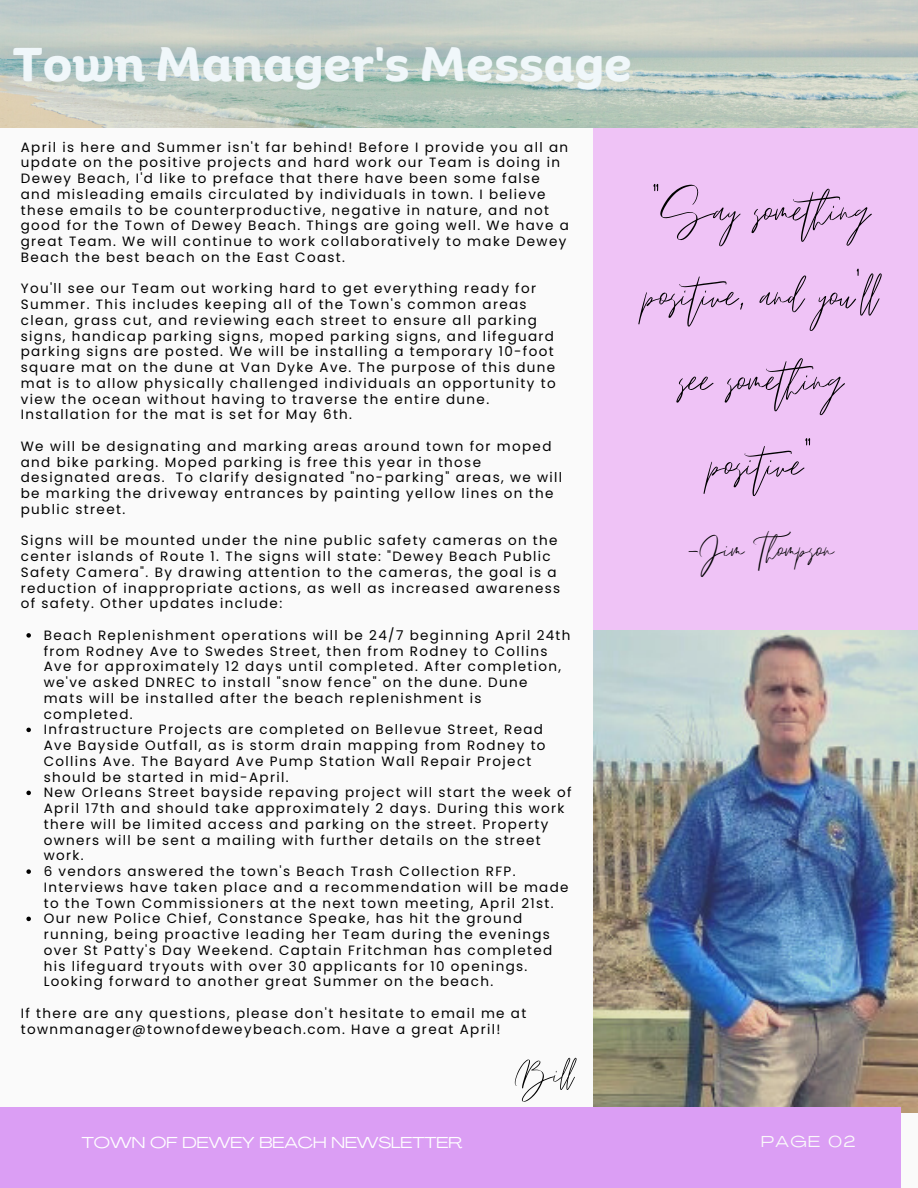
<style>
.page{position:relative;width:918px;height:1188px;background:#fafafa}
.page>*{position:absolute;margin:0;border:0;box-sizing:border-box;transform-origin:0 0}
.t1{font:70.95px/84.8px "Emitha Script";color:#000;text-align:center}
.t2{font:54px "Emitha Script";color:#000}
.t3{font:49.5px "Emitha Script";color:#000}
.t4{font:700 46.2px "Binate Display";color:#f0f7fa}
.t5{font:18.6px "Forum";letter-spacing:.1em;color:#fafafa}
.t6{font:15.6px "Agrandir Grand";color:#fff}
.t7{font:15.6px "Agrandir Grand";letter-spacing:.1em;color:#fafafa}
.t8{font:13.5px/15.8px "Poppins";letter-spacing:.1em;color:#000}
</style>
<div class="page">
<div style="left:594px;top:104px;width:324px;height:585px;background:#efc3f6"></div>
<img style="left:594px;top:631px;width:324px;height:481px">
<img style="left:0;top:0;width:918px;height:127px">
<div style="left:0;top:1107px;width:901px;height:81px;background:#db9ef4"></div>
<svg style="left:26px;top:633px;width:5px;height:5px"></svg>
<svg style="left:26px;top:728px;width:5px;height:4px"></svg>
<svg style="left:26px;top:791px;width:5px;height:4px"></svg>
<svg style="left:26px;top:869px;width:5px;height:5px"></svg>
<svg style="left:26px;top:917px;width:5px;height:4px"></svg>
<h3 class="t4" style="left:13px;top:20px;width:621px">Town Manager's Message</h3>
<p class="t8" style="left:21px;top:139px;width:550px">April is here and Summer isn't far behind! Before I provide you all an update on the positive projects and hard work our Team is doing in Dewey Beach, I'd like to preface that there have been some false and misleading emails circulated by individuals in town. I believe these emails to be counterproductive, negative in nature, and not good for the Town of Dewey Beach. Things are going well. We have a great Team. We will continue to work collaboratively to make Dewey Beach the best beach on the East Coast.</p>
<p class="t8" style="left:21px;top:281px;width:536px">You'll see our Team out working hard to get everything ready for Summer. This includes keeping all of the Town's common areas clean, grass cut, and reviewing each street to ensure all parking signs, handicap parking signs, moped parking signs, and lifeguard parking signs are posted. We will be installing a temporary 10-foot square mat on the dune at Van Dyke Ave. The purpose of this dune mat is to allow physically challenged individuals an opportunity to view the ocean without having to traverse the entire dune.<br>Installation for the mat is set for May 6th.</p>
<p class="t8" style="left:21px;top:438px;width:543px">We will be designating and marking areas around town for moped and bike parking. Moped parking is free this year in those designated areas. To clarify designated "no-parking" areas, we will be marking the driveway entrances by painting yellow lines on the public street.</p>
<p class="t8" style="left:21px;top:533px;width:541px">Signs will be mounted under the nine public safety cameras on the center islands of Route 1. The signs will state: "Dewey Beach Public Safety Camera". By drawing attention to the cameras, the goal is a reduction of inappropriate actions, as well as increased awareness of safety. Other updates include:</p>
<p class="t8" style="left:44px;top:627px;width:529px">Beach Replenishment operations will be 24/7 beginning April 24th from Rodney Ave to Swedes Street, then from Rodney to Collins Ave for approximately 12 days until completed. After completion, we've asked DNREC to install "snow fence" on the dune. Dune<br>mats will be installed after the beach replenishment is completed.<br>Infrastructure Projects are completed on Bellevue Street, Read Ave Bayside Outfall, as is storm drain mapping from Rodney to Collins Ave. The Bayard Ave Pump Station Wall Repair Project should be started in mid-April.<br>New Orleans Street bayside repaving project will start the week of April 17th and should take approximately 2 days. During this work there will be limited access and parking on the street. Property owners will be sent a mailing with further details on the street work.<br>6 vendors answered the town's Beach Trash Collection RFP.<br>Interviews have taken place and a recommendation will be made to the Town Commissioners at the next town meeting, April 21st.<br>Our new Police Chief, Constance Speake, has hit the ground running, being proactive leading her Team during the evenings over St Patty's Day Weekend. Captain Fritchman has completed his lifeguard tryouts with over 30 applicants for 10 openings.<br>Looking forward to another great Summer on the beach.</p>
<p class="t8" style="left:21px;top:1005px;width:507px">If there are any questions, please don't hesitate to email me at townmanager@townofdeweybeach.com. Have a great April!</p>
<h2 class="t2" style="left:515px;top:1046px;width:60px">Bil</h2>
<h1 class="t1" style="left:643px;top:174px;width:236px">"Say something positive, and you'l see something positive"</h1>
<h3 class="t3" style="left:687px;top:523px;width:148px">-Jim Thompson</h3>
<p class="t6" style="left:82px;top:1136px;width:382px">TOWN OF DEWEY BEACH NEWSLETTER</p>
<p class="t7" style="left:761px;top:1135px;width:96px">PAGE 02</p>
<h3 class="t5" style="left:780px;top:1138px;width:76px">PAGE 02</h3>
</div>
